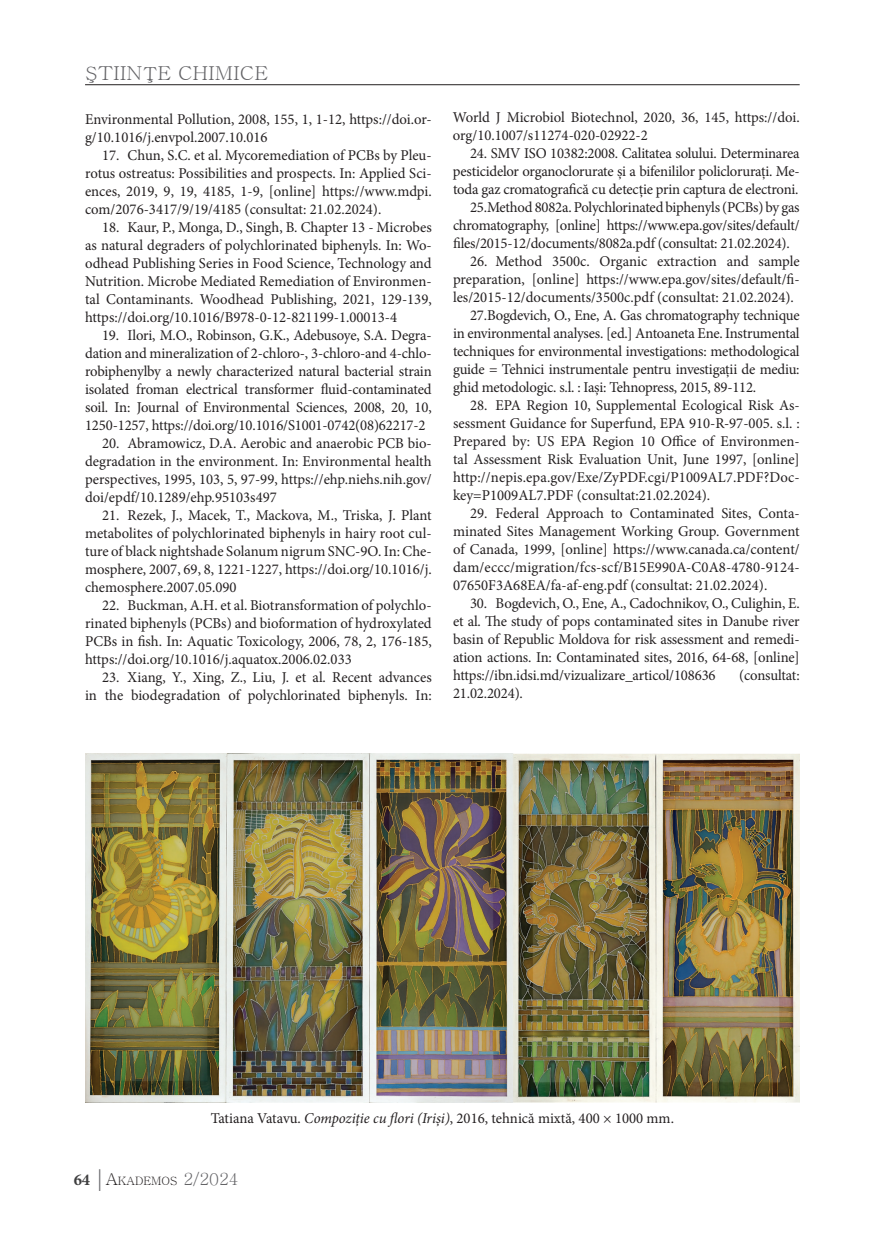
<style>
.page{position:relative;width:872px;height:1234px;background:#fff}
.page>*{position:absolute;margin:0;border:0;box-sizing:border-box;transform-origin:0 0}
.t1{font:19.2px "Batang";color:#636366;scale:1.06 1}
.t2{font:15px/18px "Minion Pro";letter-spacing:-.01em;color:#231f20;text-align:justify}
.t3{font:11.55px "Batang";color:#231f20}
.s1{font-style:italic}
.s2{font-family:"Minion Pro";font-weight:700;font-size:16.5px;color:#3e3e3f}
.s3{font-family:"Garamond";font-size:24px;color:#636366}
.s4{font-size:16.5px}
.s5{font-size:16.5px;color:#636366}
</style>
<div class="page">
<hr style="left:85px;top:84px;width:714px;height:1px;background:#231f20">
<img style="left:85px;top:753px;width:714px;height:349px">
<p class="t1" style="left:85px;top:64px;width:174px">ŞTIINŢE CHIMICE</p>
<p class="t2" style="left:85px;top:110px;width:348px">Environmental Pollution, 2008, 155, 1, 1-12, https://doi.or&shy;g/10.1016/j.envpol.2007.10.016</p>
<p class="t2" style="left:85px;top:146px;width:348px;text-indent:17px">17. Chun, S.C. et al. Mycoremediation of PCBs by Pleu&shy;rotus ostreatus: Possibilities and prospects. In: Applied Sci&shy;ences, 2019, 9, 19, 4185, 1-9, [online] https://www.mdpi. com/2076-3417/9/19/4185 (consultat: 21.02.2024).</p>
<p class="t2" style="left:85px;top:218px;width:348px;text-indent:17px">18. Kaur, P., Monga, D., Singh, B. Chapter 13 - Microbes as natural degraders of polychlorinated biphenyls. In: Wo&shy;odhead Publishing Series in Food Science, Technology and Nutrition. Microbe Mediated Remediation of Environmen&shy;tal Contaminants. Woodhead Publishing, 2021, 129-139, https://doi.org/10.1016/B978-0-12-821199-1.00013-4</p>
<p class="t2" style="left:85px;top:326px;width:348px;text-indent:17px">19. Ilori, M.O., Robinson, G.K., Adebusoye, S.A. Degra&shy;dation and mineralization of 2-chloro-, 3-chloro-and 4-chlo&shy;robiphenylby a newly characterized natural bacterial strain isolated froman electrical transformer fluid-contaminated soil. In: Journal of Environmental Sciences, 2008, 20, 10, 1250-1257, https://doi.org/10.1016/S1001-0742(08)62217-2</p>
<p class="t2" style="left:85px;top:434px;width:348px;text-indent:17px">20. Abramowicz, D.A. Aerobic and anaerobic PCB bio&shy;degradation in the environment. In: Environmental health perspectives, 1995, 103, 5, 97-99, https://ehp.niehs.nih.gov/ doi/epdf/10.1289/ehp.95103s497</p>
<p class="t2" style="left:85px;top:506px;width:348px;text-indent:17px">21. Rezek, J., Macek, T., Mackova, M., Triska, J. Plant metabolites of polychlorinated biphenyls in hairy root cul&shy;ture of black nightshade Solanum nigrum SNC-9O. In: Che&shy;mosphere, 2007, 69, 8, 1221-1227, https://doi.org/10.1016/j. chemosphere.2007.05.090</p>
<p class="t2" style="left:85px;top:596px;width:348px;text-indent:17px">22. Buckman, A.H. et al. Biotransformation of polychlo&shy;rinated biphenyls (PCBs) and bioformation of hydroxylated PCBs in fish. In: Aquatic Toxicology, 2006, 78, 2, 176-185, https://doi.org/10.1016/j.aquatox.2006.02.033</p>
<p class="t2" style="left:85px;top:668px;width:348px;text-align:right">23. Xiang, Y., Xing, Z., Liu, J. et al. Recent advances<br>in the biodegradation of polychlorinated biphenyls. In:</p>
<p class="t2" style="left:453px;top:108px;width:348px">World J Microbiol Biotechnol, 2020, 36, 145, https://doi. org/10.1007/s11274-020-02922-2</p>
<p class="t2" style="left:470px;top:144px;width:331px">24. SMV ISO 10382:2008. Calitatea solului. Determinarea</p>
<p class="t2" style="left:453px;top:162px;width:348px">pesticidelor organoclorurate și a bifenililor policlorurați. Me-</p>
<p class="t2" style="left:453px;top:180px;width:347px">toda gaz cromatografică cu detecție prin captura de electroni.</p>
<p class="t2" style="left:470px;top:198px;width:331px">25.Method 8082a. Polychlorinated biphenyls (PCBs) by gas</p>
<p class="t2" style="left:453px;top:216px;width:348px">chromatography, [online] https://www.epa.gov/sites/default/</p>
<p class="t2" style="left:453px;top:234px;width:338px">files/2015-12/documents/8082a.pdf (consultat: 21.02.2024).</p>
<p class="t2" style="left:470px;top:252px;width:331px">26. Method 3500c. Organic extraction and sample</p>
<p class="t2" style="left:453px;top:270px;width:348px">preparation, [online] https://www.epa.gov/sites/default/fi-</p>
<p class="t2" style="left:453px;top:288px;width:342px">les/2015-12/documents/3500c.pdf (consultat: 21.02.2024).</p>
<p class="t2" style="left:470px;top:306px;width:331px">27.Bogdevich, O., Ene, A. Gas chromatography technique</p>
<p class="t2" style="left:453px;top:324px;width:348px">in environmental analyses. [ed.] Antoaneta Ene. Instrumental</p>
<p class="t2" style="left:453px;top:342px;width:348px">techniques for environmental investigations: methodological</p>
<p class="t2" style="left:453px;top:360px;width:348px">guide = Tehnici instrumentale pentru investigații de mediu:</p>
<p class="t2" style="left:453px;top:378px;width:305px">ghid metodologic. s.l. : Iași: Tehnopress, 2015, 89-112.</p>
<p class="t2" style="left:453px;top:396px;width:348px;text-indent:17px">28. EPA Region 10, Supplemental Ecological Risk As&shy;sessment Guidance for Superfund, EPA 910-R-97-005. s.l. :<br>Prepared by: US EPA Region 10 Office of Environmen&shy;tal Assessment Risk Evaluation Unit, June 1997, [online] http://nepis.epa.gov/Exe/ZyPDF.cgi/P1009AL7.PDF?Doc&shy;key=P1009AL7.PDF (consultat:21.02.2024).</p>
<p class="t2" style="left:453px;top:504px;width:348px;text-indent:17px">29. Federal Approach to Contaminated Sites, Conta&shy;minated Sites Management Working Group. Government of Canada, 1999, [online] https://www.canada.ca/content/ dam/eccc/migration/fcs-scf/B15E990A-C0A8-4780-9124- 07650F3A68EA/fa-af-eng.pdf (consultat: 21.02.2024).</p>
<p class="t2" style="left:453px;top:594px;width:348px;text-indent:17px">30. Bogdevich, O., Ene, A., Cadochnikov, O., Culighin, E. et al. The study of pops contaminated sites in Danube river basin of Republic Moldova for risk assessment and remedi&shy;ation actions. In: Contaminated sites, 2016, 64-68, [online] https://ibn.idsi.md/vizualizare_articol/108636</p>
<p class="t2" style="left:739px;top:666px;width:62px">(consultat:</p>
<p class="t2" style="left:453px;top:684px;width:71px">21.02.2024).</p>
<p class="t2" style="left:211px;top:1109px;width:465px">Tatiana Vatavu. <span class="s1">Compoziție cu flori (Iriși)</span>, 2016, tehnică mixtă, 400 × 1000 mm.</p>
<p class="t3" style="left:74px;top:1175px;width:167px"><span class="s2">64</span> <span class="s3">|</span><span class="s4">A</span>KADEMOS <span class="s5">2/2024</span></p>
</div>
